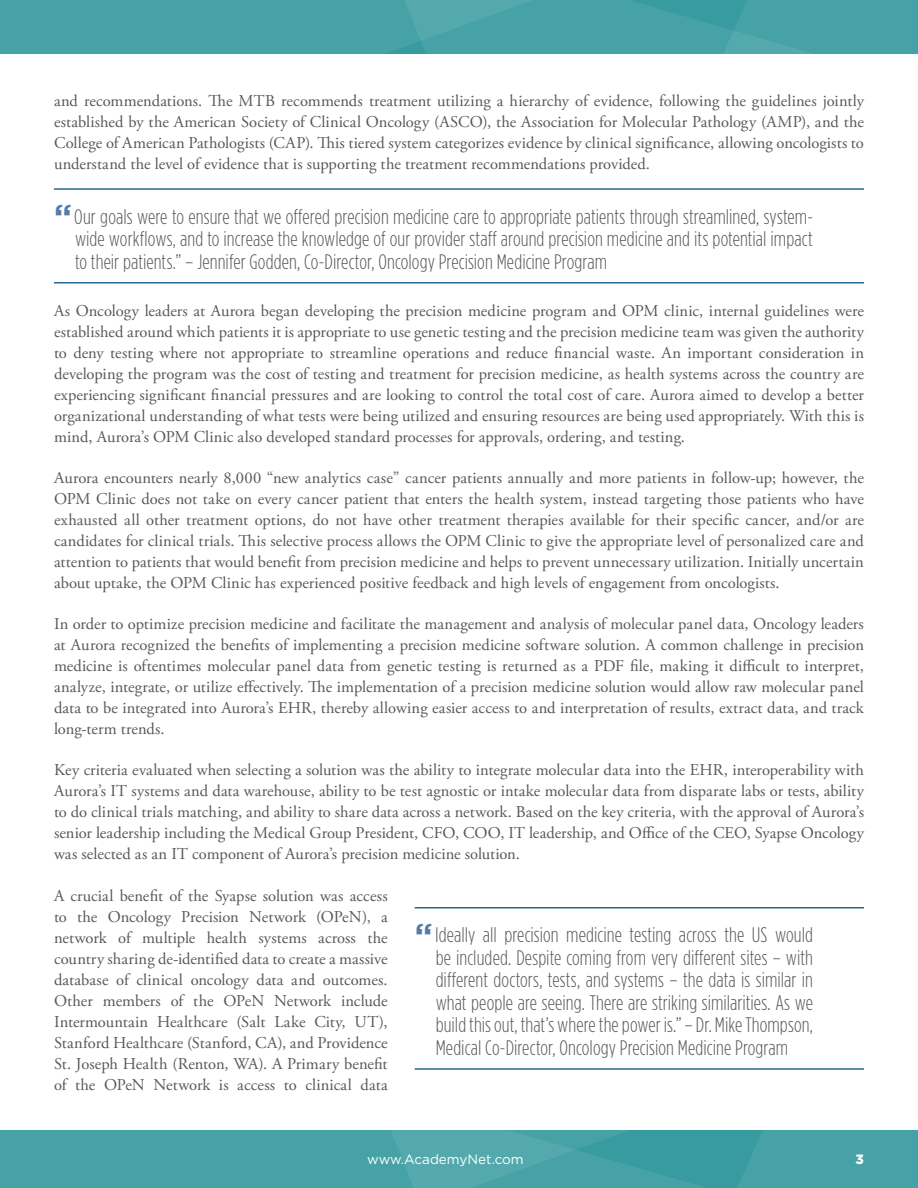
<style>
.page{position:relative;width:918px;height:1188px;background:#fff}
.page>*{position:absolute;margin:0;border:0;box-sizing:border-box;transform-origin:0 0}
.quote_copy{font:300 21px/22.5px "Gotham Condensed";letter-spacing:.005em;color:#57585a;text-align:justify}
.body_-_serif{font:16.5px/21px "Adobe Garamond Pro";letter-spacing:.005em;color:#57585a;text-align:justify}
.t1{font:13.5px "Gotham";color:#fff}
.t2{font:900 13.5px "Gotham";color:#fff}
.s1{font-family:"Gotham";font-weight:700;font-size:33px;color:#567ba5}
</style>
<div class="page">
<svg style="left:0;top:0;width:918px;height:53px;background:#46a2a6"></svg>
<svg style="left:0;top:1131px;width:918px;height:57px;background:#45a2a5"></svg>
<hr style="left:54px;top:188px;width:810px;height:2px;background:#256796">
<hr style="left:54px;top:282px;width:810px;height:2px;background:#256796">
<hr style="left:415px;top:907px;width:449px;height:1px;background:#256796">
<hr style="left:415px;top:1068px;width:449px;height:2px;background:#256796">
<p class="body_-_serif" style="left:54px;top:91px;width:812px">and recommendations. The MTB recommends treatment utilizing a hierarchy of evidence, following the guidelines jointly established by the American Society of Clinical Oncology (ASCO), the Association for Molecular Pathology (AMP), and the College of American Pathologists (CAP). This tiered system categorizes evidence by clinical significance, allowing oncologists to understand the level of evidence that is supporting the treatment recommendations provided.</p>
<p class="quote_copy" style="left:75px;top:205px;width:740px;text-indent:-21px"><span class="s1">“</span>Our goals were to ensure that we offered precision medicine care to appropriate patients through streamlined, system&shy;wide workflows, and to increase the knowledge of our provider staff around precision medicine and its potential impact to their patients.” – Jennifer Godden, Co-Director, Oncology Precision Medicine Program</p>
<p class="body_-_serif" style="left:54px;top:301px;width:812px">As Oncology leaders at Aurora began developing the precision medicine program and OPM clinic, internal guidelines were established around which patients it is appropriate to use genetic testing and the precision medicine team was given the authority to deny testing where not appropriate to streamline operations and reduce financial waste. An important consideration in developing the program was the cost of testing and treatment for precision medicine, as health systems across the country are experiencing significant financial pressures and are looking to control the total cost of care. Aurora aimed to develop a better organizational understanding of what tests were being utilized and ensuring resources are being used appropriately. With this is mind, Aurora’s OPM Clinic also developed standard processes for approvals, ordering, and testing.</p>
<p class="body_-_serif" style="left:54px;top:468px;width:812px">Aurora encounters nearly 8,000 “new analytics case” cancer patients annually and more patients in follow-up; however, the OPM Clinic does not take on every cancer patient that enters the health system, instead targeting those patients who have exhausted all other treatment options, do not have other treatment therapies available for their specific cancer, and/or are candidates for clinical trials. This selective process allows the OPM Clinic to give the appropriate level of personalized care and attention to patients that would benefit from precision medicine and helps to prevent unnecessary utilization. Initially uncertain about uptake, the OPM Clinic has experienced positive feedback and high levels of engagement from oncologists.</p>
<p class="body_-_serif" style="left:54px;top:614px;width:812px">In order to optimize precision medicine and facilitate the management and analysis of molecular panel data, Oncology leaders at Aurora recognized the benefits of implementing a precision medicine software solution. A common challenge in precision medicine is oftentimes molecular panel data from genetic testing is returned as a PDF file, making it difficult to interpret, analyze, integrate, or utilize effectively. The implementation of a precision medicine solution would allow raw molecular panel data to be integrated into Aurora’s EHR, thereby allowing easier access to and interpretation of results, extract data, and track long-term trends.</p>
<p class="body_-_serif" style="left:54px;top:760px;width:812px">Key criteria evaluated when selecting a solution was the ability to integrate molecular data into the EHR, interoperability with Aurora’s IT systems and data warehouse, ability to be test agnostic or intake molecular data from disparate labs or tests, ability to do clinical trials matching, and ability to share data across a network. Based on the key criteria, with the approval of Aurora’s senior leadership including the Medical Group President, CFO, COO, IT leadership, and Office of the CEO, Syapse Oncology was selected as an IT component of Aurora’s precision medicine solution.</p>
<p class="body_-_serif" style="left:54px;top:886px;width:335px">A crucial benefit of the Syapse solution was access to the Oncology Precision Network (OPeN), a network of multiple health systems across the country sharing de-identified data to create a massive database of clinical oncology data and outcomes.<br>Other members of the OPeN Network include Intermountain Healthcare (Salt Lake City, UT), Stanford Healthcare (Stanford, CA), and Providence St. Joseph Health (Renton, WA). A Primary benefit of the OPeN Network is access to clinical data</p>
<p class="quote_copy" style="left:436px;top:923px;width:379px;text-indent:-21px"><span class="s1">“</span>Ideally all precision medicine testing across the US would be included. Despite coming from very different sites – with different doctors, tests, and systems – the data is similar in what people are seeing. There are striking similarities. As we build this out, that’s where the power is.” – Dr. Mike Thompson, Medical Co-Director, Oncology Precision Medicine Program</p>
<p class="t1" style="left:367px;top:1151px;width:158px">www.AcademyNet.com</p>
<p class="t2" style="left:856px;top:1150px;width:10px">3</p>
</div>
